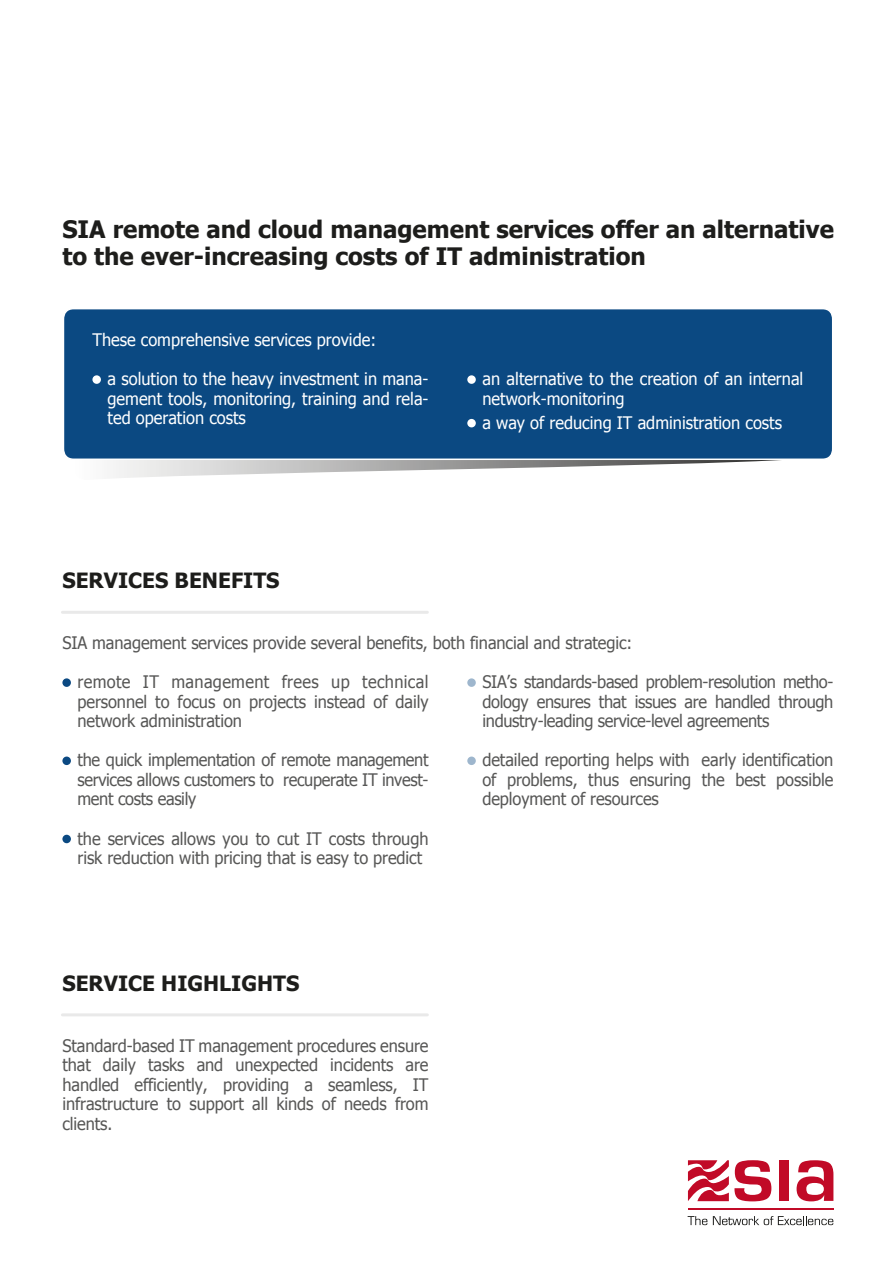
<style>
.page{position:relative;width:872px;height:1263px;background:#fff}
.page>*{position:absolute;margin:0;border:0;box-sizing:border-box;transform-origin:0 0}
.t1{font:700 24px/27px "Tahoma";color:#1d1d1b}
.t2{font:700 21px "Tahoma";color:#1d1d1b}
.t3{font:17.25px/19.5px "Tahoma";letter-spacing:-.005em;color:#575756;text-align:justify;scale:.95 1}
.t4{font:17.25px/19.5px "Tahoma";color:#fff;text-align:justify;scale:.95 1}
</style>
<div class="page">
<svg style="left:113px;top:460px;width:668px;height:18px"></svg>
<div style="left:64px;top:309px;width:768px;height:150px;background:#0b4982"></div>
<div style="left:779px;top:1161px;width:9px;height:40px;background:#c10a27"></div>
<svg style="left:796px;top:1160px;width:37px;height:41px"></svg>
<hr style="left:687px;top:1208px;width:146px;height:2px;background:#c10a27">
<svg style="left:687px;top:1216px;width:20px;height:9px"></svg>
<svg style="left:713px;top:1216px;width:120px;height:9px"></svg>
<svg style="left:688px;top:1160px;width:83px;height:41px"></svg>
<hr style="left:62px;top:1013px;width:365px;height:3px;background:#e9e9e9">
<hr style="left:62px;top:611px;width:365px;height:3px;background:#e9e9e9">
<div style="left:62px;top:678px;width:9px;height:9px;background:#0b4982;border-radius:50%"></div>
<div style="left:62px;top:756px;width:9px;height:9px;background:#0b4982;border-radius:50%"></div>
<div style="left:62px;top:835px;width:9px;height:8px;background:#0b4982;border-radius:50%"></div>
<svg style="left:467px;top:678px;width:9px;height:9px"></svg>
<svg style="left:467px;top:756px;width:9px;height:9px"></svg>
<div style="left:92px;top:375px;width:9px;height:9px;background:#fff;border-radius:50%"></div>
<div style="left:467px;top:375px;width:9px;height:9px;background:#fff;border-radius:50%"></div>
<div style="left:467px;top:419px;width:9px;height:8px;background:#fff;border-radius:50%"></div>
<h1 class="t1" style="left:62px;top:214px;width:773px">SIA remote and cloud management services offer an alternative to the ever-increasing costs of IT administration</h1>
<p class="t4" style="left:92px;top:329px;width:300px">These comprehensive services provide:</p>
<p class="t4" style="left:108px;top:368px;width:339px">a solution to the heavy investment in mana&shy;gement tools, monitoring, training and rela&shy;ted operation costs</p>
<p class="t4" style="left:482px;top:368px;width:339px">an alternative to the creation of an internal network-monitoring</p>
<p class="t4" style="left:482px;top:412px;width:317px">a way of reducing IT administration costs</p>
<p class="t2" style="left:62px;top:566px;width:219px">SERVICES BENEFITS</p>
<p class="t3" style="left:62px;top:632px;width:601px">SIA management services provide several benefits, both financial and strategic:</p>
<p class="t3" style="left:78px;top:671px;width:371px">remote IT management frees up technical personnel to focus on projects instead of daily network administration</p>
<p class="t3" style="left:78px;top:750px;width:371px">the quick implementation of remote management services allows customers to recuperate IT invest&shy;ment costs easily</p>
<p class="t3" style="left:78px;top:828px;width:371px">the services allows you to cut IT costs through risk reduction with pricing that is easy to predict</p>
<p class="t3" style="left:482px;top:671px;width:371px">SIA’s standards-based problem-resolution metho&shy;dology ensures that issues are handled through industry-leading service-level agreements</p>
<p class="t3" style="left:482px;top:750px;width:371px">detailed reporting helps with early identification of problems, thus ensuring the best possible deployment of resources</p>
<p class="t2" style="left:62px;top:968px;width:238px">SERVICE HIGHLIGHTS</p>
<p class="t3" style="left:62px;top:1035px;width:387px">Standard-based IT management procedures ensure that daily tasks and unexpected incidents are handled efficiently, providing a seamless, IT infrastructure to support all kinds of needs from clients.</p>
</div>
